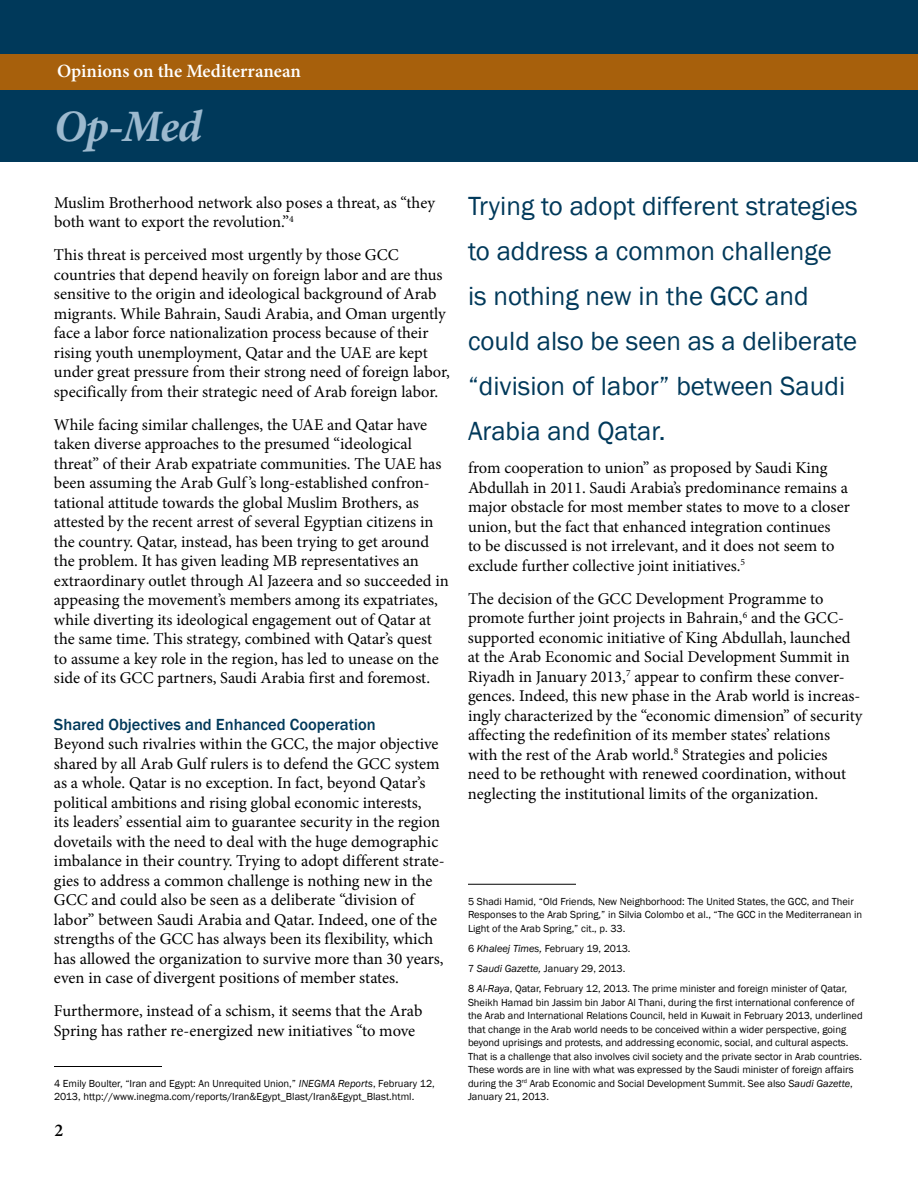
<style>
.page{position:relative;width:918px;height:1188px;background:#fff}
.page>*{position:absolute;margin:0;border:0;box-sizing:border-box;transform-origin:0 0}
.t1{font:italic 700 45px "Minion Pro";color:#9cb9ce}
.t2{font:27px/45px "Franklin Gothic";color:#00395a}
.t3{font:600 18.75px "Minion Pro";color:#fff}
.t4{font:600 18px "Minion Pro";color:#000}
.t5{font:16.5px/19.5px "Minion Pro";color:#000}
.t6{font:500 16.5px "Franklin Gothic";color:#00395a}
.t7{font:10.5px/13.5px "Franklin Gothic";color:#000}
.s1{font-style:italic}
</style>
<div class="page">
<div style="left:0;top:0;width:918px;height:162px;background:#00395a"></div>
<div style="left:0;top:54px;width:918px;height:36px;background:#a7600c"></div>
<hr style="left:54px;top:1066px;width:108px;height:1px;background:#000">
<hr style="left:468px;top:884px;width:108px;height:1px;background:#000">
<p class="t3" style="left:57px;top:58px;width:246px">Opinions on the Mediterranean</p>
<h1 class="t1" style="left:54px;top:94px;width:150px">Op-Med</h1>
<p class="t5" style="left:54px;top:193px;width:383px">Muslim Brotherhood network also poses a threat, as “they both want to export the revolution.”<sup>4</sup></p>
<p class="t5" style="left:54px;top:245px;width:398px">This threat is perceived most urgently by those GCC countries that depend heavily on foreign labor and are thus sensitive to the origin and ideological background of Arab migrants. While Bahrain, Saudi Arabia, and Oman urgently face a labor force nationalization process because of their rising youth unemployment, Qatar and the UAE are kept under great pressure from their strong need of foreign labor, specifically from their strategic need of Arab foreign labor.</p>
<p class="t5" style="left:54px;top:415px;width:396px">While facing similar challenges, the UAE and Qatar have taken diverse approaches to the presumed “ideological threat” of their Arab expatriate communities. The UAE has been assuming the Arab Gulf ’s long-established confron&shy;tational attitude towards the global Muslim Brothers, as attested by the recent arrest of several Egyptian citizens in the country. Qatar, instead, has been trying to get around the problem. It has given leading MB representatives an extraordinary outlet through Al Jazeera and so succeeded in appeasing the movement’s members among its expatriates, while diverting its ideological engagement out of Qatar at the same time. This strategy, combined with Qatar’s quest to assume a key role in the region, has led to unease on the side of its GCC partners, Saudi Arabia first and foremost.</p>
<p class="t6" style="left:54px;top:714px;width:323px">Shared Objectives and Enhanced Cooperation</p>
<p class="t5" style="left:54px;top:734px;width:392px">Beyond such rivalries within the GCC, the major objective shared by all Arab Gulf rulers is to defend the GCC system as a whole. Qatar is no exception. In fact, beyond Qatar’s political ambitions and rising global economic interests,<br>its leaders’ essential aim to guarantee security in the region dovetails with the need to deal with the huge demographic imbalance in their country. Trying to adopt different strate&shy;gies to address a common challenge is nothing new in the GCC and could also be seen as a deliberate “division of labor” between Saudi Arabia and Qatar. Indeed, one of the strengths of the GCC has always been its flexibility, which has allowed the organization to survive more than 30 years, even in case of divergent positions of member states.</p>
<p class="t5" style="left:54px;top:1001px;width:370px">Furthermore, instead of a schism, it seems that the Arab<br>Spring has rather re-energized new initiatives “to move</p>
<p class="t7" style="left:54px;top:1077px;width:382px">4 Emily Boulter, “Iran and Egypt: An Unrequited Union,” <span class="s1">INEGMA Reports</span>, February 12,<br>2013, http://www.inegma.com/reports/Iran&amp;Egypt_Blast/Iran&amp;Egypt_Blast.html.</p>
<p class="t4" style="left:54px;top:1117px;width:10px">2</p>
<h2 class="t2" style="left:468px;top:184px;width:391px">Trying to adopt different strategies to address a common challenge<br>is nothing new in the GCC and could also be seen as a deliberate “division of labor” between Saudi<br>Arabia and Qatar.</h2>
<p class="t5" style="left:468px;top:458px;width:383px">from cooperation to union” as proposed by Saudi King Abdullah in 2011. Saudi Arabia’s predominance remains a major obstacle for most member states to move to a closer union, but the fact that enhanced integration continues<br>to be discussed is not irrelevant, and it does not seem to exclude further collective joint initiatives.<sup>5</sup></p>
<p class="t5" style="left:468px;top:589px;width:396px">The decision of the GCC Development Programme to promote further joint projects in Bahrain,<sup>6</sup> and the GCC&shy;supported economic initiative of King Abdullah, launched at the Arab Economic and Social Development Summit in Riyadh in January 2013,<sup>7</sup> appear to confirm these conver&shy;gences. Indeed, this new phase in the Arab world is increas&shy;ingly characterized by the “economic dimension” of security affecting the redefinition of its member states’ relations with the rest of the Arab world.<sup>8</sup> Strategies and policies need to be rethought with renewed coordination, without neglecting the institutional limits of the organization.</p>
<p class="t7" style="left:468px;top:894px;width:396px">5 Shadi Hamid, “Old Friends, New Neighborhood: The United States, the GCC, and Their<br>Responses to the Arab Spring,” in Silvia Colombo et al., “The GCC in the Mediterranean in<br>Light of the Arab Spring,” cit., p. 33.</p>
<p class="t7" style="left:468px;top:938px;width:381px;line-height:20.2px">6 <span class="s1">Khaleej Times,</span> February 19, 2013.<br>7 <span class="s1">Saudi Gazette,</span> January 29, 2013.<br>8 <span class="s1">Al-Raya</span>, Qatar, February 12, 2013. The prime minister and foreign minister of Qatar,</p>
<p class="t7" style="left:468px;top:996px;width:396px">Sheikh Hamad bin Jassim bin Jabor Al Thani, during the first international conference of the Arab and International Relations Council, held in Kuwait in February 2013, underlined that change in the Arab world needs to be conceived within a wider perspective, going beyond uprisings and protests, and addressing economic, social, and cultural aspects.<br>That is a challenge that also involves civil society and the private sector in Arab countries.<br>These words are in line with what was expressed by the Saudi minister of foreign affairs during the 3<sup>rd</sup> Arab Economic and Social Development Summit. See also <span class="s1">Saudi Gazette</span>, January 21, 2013.</p>
</div>
